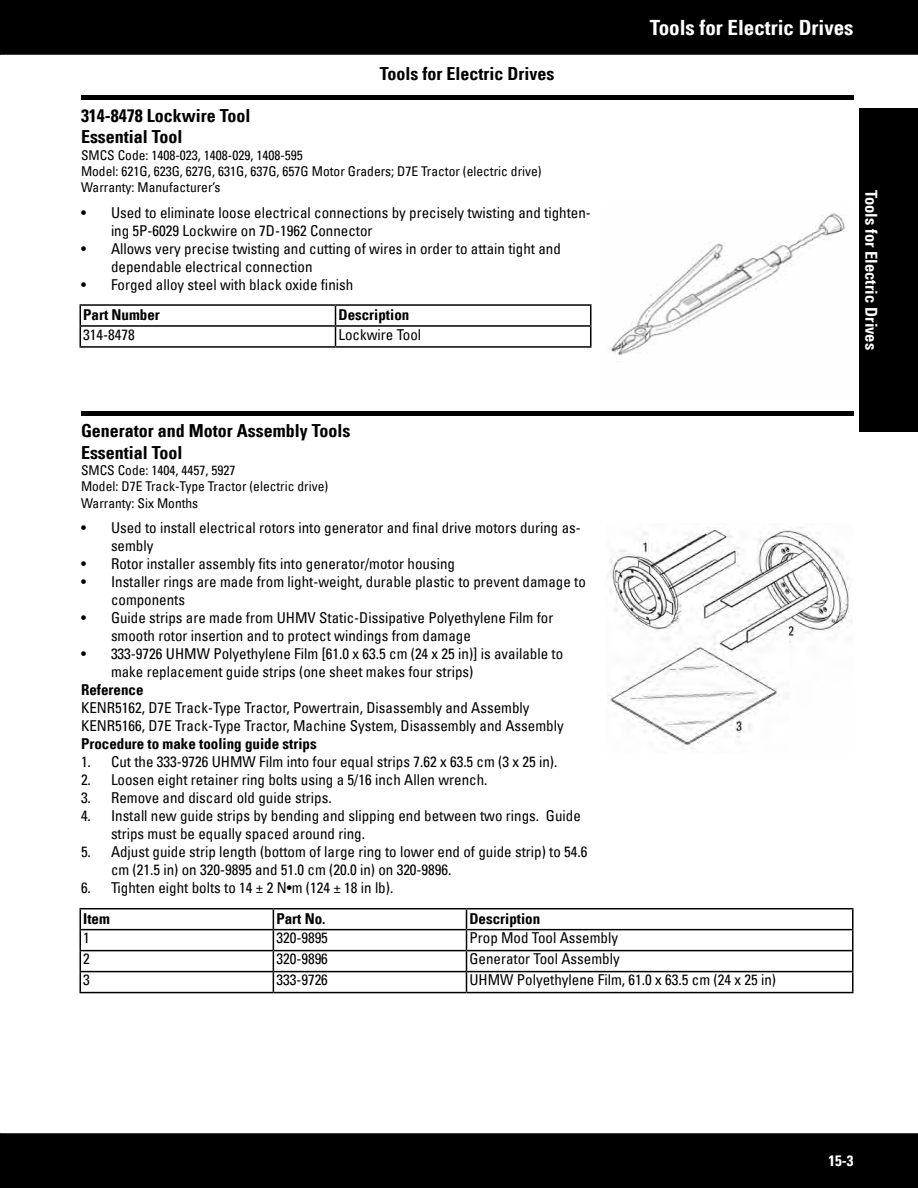
<style>
.page{position:relative;width:918px;height:1188px;background:#fff}
.page>*{position:absolute;margin:0;border:0;box-sizing:border-box;transform-origin:0 0}
.t1{font:700 condensed 21px "Univers LT";color:#fff}
.t2{font:700 condensed 18px/21.6px "Univers LT";color:#000}
.t3{font:700 condensed 16.5px "Univers LT";color:#fff}
.t4{font:condensed 15px/18px "Univers LT";color:#000}
.t5{font:700 condensed 15px "Univers LT";color:#000}
.t6{font:700 condensed 15px "Univers LT";color:#fff}
.t7{font:condensed 13.5px/16.2px "Univers LT";color:#000}
</style>
<div class="page">
<div style="left:0;top:0;width:918px;height:55px;background:#000"></div>
<div style="left:0;top:1133px;width:918px;height:55px;background:#000"></div>
<div style="left:860px;top:108px;width:58px;height:324px;background:#000"></div>
<div style="left:81px;top:95px;width:773px;height:5px;background:#000"></div>
<img style="left:611px;top:213px;width:235px;height:149px">
<svg style="left:80px;top:306px;width:1px;height:40px"></svg>
<svg style="left:590px;top:306px;width:1px;height:40px"></svg>
<hr style="left:80px;top:325px;width:256px;height:2px;background:#000">
<hr style="left:336px;top:325px;width:256px;height:2px;background:#000">
<svg style="left:335px;top:306px;width:1px;height:40px"></svg>
<hr style="left:80px;top:346px;width:256px;height:2px;background:#000">
<hr style="left:336px;top:346px;width:256px;height:2px;background:#000">
<hr style="left:80px;top:304px;width:256px;height:2px;background:#000">
<hr style="left:336px;top:304px;width:256px;height:2px;background:#000">
<hr style="left:81px;top:411px;width:773px;height:4px;background:#000">
<img style="left:608px;top:527px;width:242px;height:222px">
<hr style="left:852px;top:909px;width:2px;height:20px;background:#000">
<hr style="left:852px;top:930px;width:2px;height:20px;background:#000">
<hr style="left:852px;top:951px;width:2px;height:20px;background:#000">
<svg style="left:80px;top:909px;width:1px;height:83px"></svg>
<hr style="left:852px;top:972px;width:2px;height:20px;background:#000">
<hr style="left:80px;top:929px;width:193px;height:1px;background:#000">
<hr style="left:273px;top:929px;width:193px;height:1px;background:#000">
<hr style="left:466px;top:929px;width:388px;height:1px;background:#000">
<hr style="left:80px;top:950px;width:193px;height:1px;background:#000">
<hr style="left:273px;top:950px;width:193px;height:1px;background:#000">
<hr style="left:466px;top:950px;width:388px;height:1px;background:#000">
<hr style="left:80px;top:971px;width:193px;height:1px;background:#000">
<hr style="left:273px;top:971px;width:193px;height:1px;background:#000">
<hr style="left:466px;top:971px;width:388px;height:1px;background:#000">
<svg style="left:273px;top:909px;width:1px;height:83px"></svg>
<svg style="left:466px;top:909px;width:1px;height:83px"></svg>
<hr style="left:80px;top:992px;width:193px;height:1px;background:#000">
<hr style="left:273px;top:992px;width:193px;height:1px;background:#000">
<hr style="left:466px;top:992px;width:388px;height:1px;background:#000">
<hr style="left:80px;top:908px;width:193px;height:1px;background:#000">
<hr style="left:273px;top:908px;width:193px;height:1px;background:#000">
<hr style="left:466px;top:908px;width:388px;height:1px;background:#000">
<p class="t2" style="left:380px;top:63px;width:176px">Tools for Electric Drives</p>
<p class="t2" style="left:81px;top:105px;width:171px">314-8478 Lockwire Tool<br>Essential Tool</p>
<p class="t7" style="left:81px;top:146px;width:462px">SMCS Code: 1408-023, 1408-029, 1408-595<br>Model: 621G, 623G, 627G, 631G, 637G, 657G Motor Graders; D7E Tractor (electric drive)<br>Warranty: Manufacturer’s</p>
<p class="t4" style="left:111px;top:203px;width:481px;text-indent:-30px">• Used to eliminate loose electrical connections by precisely twisting and tighten&shy;ing 5P-6029 Lockwire on 7D-1962 Connector</p>
<p class="t4" style="left:111px;top:239px;width:451px;text-indent:-30px">• Allows very precise twisting and cutting of wires in order to attain tight and dependable electrical connection</p>
<p class="t4" style="left:81px;top:275px;width:274px">• Forged alloy steel with black oxide finish</p>
<p class="t5" style="left:83px;top:305px;width:78px">Part Number</p>
<p class="t5" style="left:339px;top:305px;width:72px">Description</p>
<p class="t4" style="left:83px;top:325px;width:53px">314-8478</p>
<p class="t4" style="left:339px;top:325px;width:84px">Lockwire Tool</p>
<h1 class="t1" style="left:650px;top:14px;width:205px">Tools for Electric Drives</h1>
<p class="t3" style="left:881px;top:190px;width:162px;rotate:90deg">Tools for Electric Drives</p>
<p class="t2" style="left:81px;top:420px;width:271px">Generator and Motor Assembly Tools<br>Essential Tool</p>
<p class="t7" style="left:81px;top:462px;width:249px">SMCS Code: 1404, 4457, 5927<br>Model: D7E Track-Type Tractor (electric drive)<br>Warranty: Six Months</p>
<p class="t4" style="left:111px;top:519px;width:471px;text-indent:-30px">• Used to install electrical rotors into generator and final drive motors during as&shy;sembly</p>
<p class="t4" style="left:81px;top:555px;width:376px">• Rotor installer assembly fits into generator/motor housing</p>
<p class="t4" style="left:111px;top:573px;width:476px;text-indent:-30px">• Installer rings are made from light-weight, durable plastic to prevent damage to components</p>
<p class="t4" style="left:111px;top:609px;width:444px;text-indent:-30px">• Guide strips are made from UHMV Static-Dissipative Polyethylene Film for smooth rotor insertion and to protect windings from damage</p>
<p class="t4" style="left:111px;top:645px;width:454px;text-indent:-30px">• 333-9726 UHMW Polyethylene Film [61.0 x 63.5 cm (24 x 25 in)] is available to make replacement guide strips (one sheet makes four strips)</p>
<p class="t5" style="left:81px;top:681px;width:64px">Reference</p>
<p class="t4" style="left:81px;top:699px;width:484px">KENR5162, D7E Track-Type Tractor, Powertrain, Disassembly and Assembly<br>KENR5166, D7E Track-Type Tractor, Machine System, Disassembly and Assembly</p>
<p class="t5" style="left:81px;top:735px;width:237px">Procedure to make tooling guide strips</p>
<p class="t4" style="left:81px;top:753px;width:478px">1. Cut the 333-9726 UHMW Film into four equal strips 7.62 x 63.5 cm (3 x 25 in).</p>
<p class="t4" style="left:81px;top:771px;width:408px">2. Loosen eight retainer ring bolts using a 5/16 inch Allen wrench.</p>
<p class="t4" style="left:81px;top:789px;width:252px">3. Remove and discard old guide strips.</p>
<p class="t4" style="left:111px;top:807px;width:471px;text-indent:-30px">4. Install new guide strips by bending and slipping end between two rings. Guide strips must be equally spaced around ring.</p>
<p class="t4" style="left:111px;top:843px;width:478px;text-indent:-30px">5. Adjust guide strip length (bottom of large ring to lower end of guide strip) to 54.6 cm (21.5 in) on 320-9895 and 51.0 cm (20.0 in) on 320-9896.</p>
<p class="t4" style="left:81px;top:879px;width:314px">6. Tighten eight bolts to 14 ± 2 N•m (124 ± 18 in lb).</p>
<p class="t5" style="left:83px;top:909px;width:28px">Item</p>
<p class="t5" style="left:276px;top:909px;width:51px">Part No.</p>
<p class="t5" style="left:470px;top:909px;width:72px">Description</p>
<p class="t4" style="left:83px;top:929px;width:8px">1</p>
<p class="t4" style="left:276px;top:929px;width:53px">320-9895</p>
<p class="t4" style="left:470px;top:929px;width:150px">Prop Mod Tool Assembly</p>
<p class="t4" style="left:83px;top:950px;width:8px">2</p>
<p class="t4" style="left:276px;top:950px;width:53px">320-9896</p>
<p class="t4" style="left:470px;top:950px;width:152px">Generator Tool Assembly</p>
<p class="t4" style="left:83px;top:971px;width:8px">3</p>
<p class="t4" style="left:276px;top:971px;width:53px">333-9726</p>
<p class="t4" style="left:470px;top:971px;width:308px">UHMW Polyethylene Film, 61.0 x 63.5 cm (24 x 25 in)</p>
<p class="t6" style="left:829px;top:1152px;width:26px">15-3</p>
</div>
